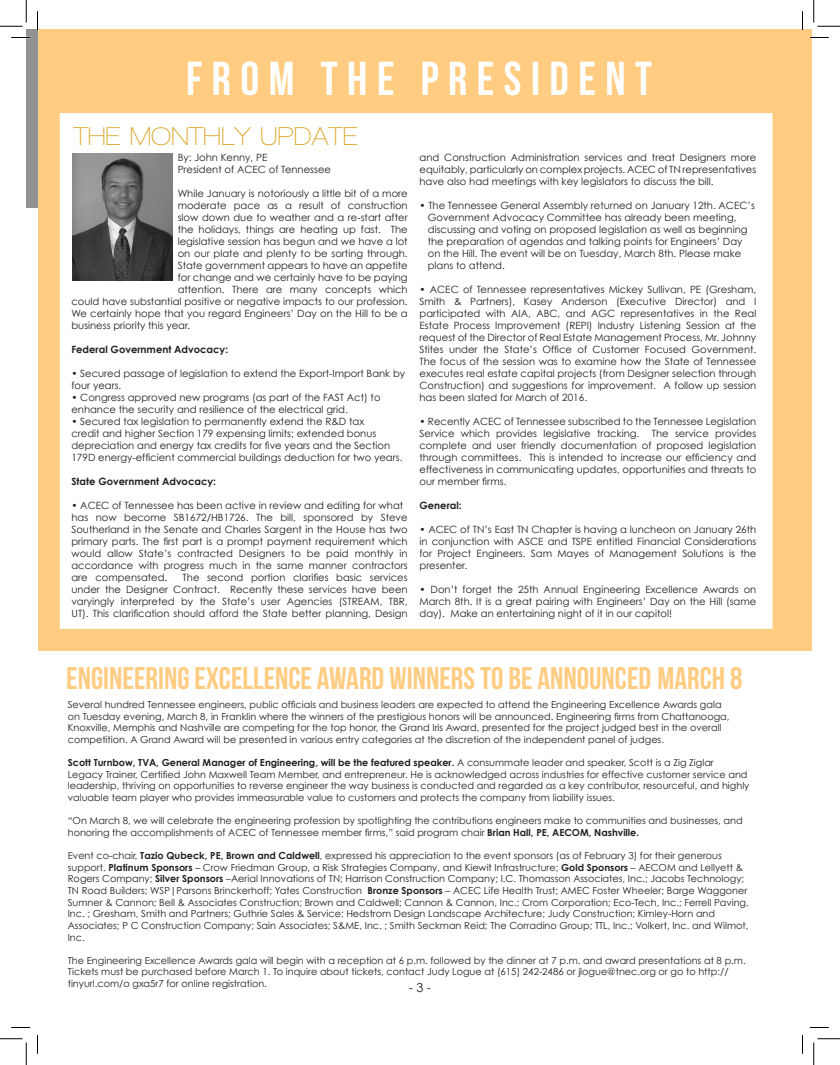
<style>
.page{position:relative;width:840px;height:1065px;background:#fff}
.page>*{position:absolute;margin:0;border:0;box-sizing:border-box;transform-origin:0 0}
.t1{font:47.5px "Bebas Neue";letter-spacing:.2em;color:#fff}
.t2{font:31.25px "Bebas Neue";color:#ffcc81}
.t3{font:600 26.25px "Walkway";color:#dba526}
.t4{font:12.5px "Century Gothic";color:#231f20}
.t5{font:10px/12px "Century Gothic";color:#231f20;text-align:justify}
.t6{font:700 10px "Century Gothic";color:#231f20}
.t7{font:9.75px/11.6px "Century Gothic";color:#231f20}
.s1{font-weight:700}
</style>
<div class="page">
<div style="left:26px;top:29px;width:12px;height:179px;background:#919294"></div>
<div style="left:38px;top:29px;width:774px;height:621px;background:#ffcc81"></div>
<div style="left:60px;top:113px;width:713px;height:516px;background:#fff;border:1px solid #fff"></div>
<img style="left:73px;top:153px;width:100px;height:127px">
<svg style="left:11px;top:37px;width:19px;height:1px"></svg>
<svg style="left:810px;top:37px;width:19px;height:1px"></svg>
<svg style="left:11px;top:1027px;width:19px;height:1px"></svg>
<svg style="left:810px;top:1027px;width:19px;height:1px"></svg>
<svg style="left:37px;top:11px;width:1px;height:19px"></svg>
<svg style="left:37px;top:1035px;width:1px;height:19px"></svg>
<svg style="left:802px;top:11px;width:1px;height:19px"></svg>
<svg style="left:802px;top:1035px;width:1px;height:19px"></svg>
<svg style="left:0;top:0;width:27px;height:27px"></svg>
<svg style="left:0;top:1039px;width:27px;height:26px"></svg>
<svg style="left:814px;top:0;width:26px;height:27px"></svg>
<svg style="left:814px;top:1039px;width:26px;height:26px"></svg>
<p class="t1" style="left:186px;top:53px;width:468px">FROM THE PRESIDENT</p>
<p class="t3" style="left:73px;top:122px;width:285px">THE MONTHLY UPDATE</p>
<p class="t5" style="left:178px;top:151px;width:91px">By: John Kenny, PE</p>
<p class="t5" style="left:178px;top:163px;width:155px">President of ACEC of Tennessee</p>
<p class="t5" style="left:178px;top:187px;width:231px">While January is notoriously a little bit of a more</p>
<p class="t5" style="left:178px;top:199px;width:232px">moderate pace as a result of construction</p>
<p class="t5" style="left:178px;top:211px;width:232px">slow down due to weather and a re-start after</p>
<p class="t5" style="left:178px;top:223px;width:232px">the holidays, things are heating up fast. The</p>
<p class="t5" style="left:178px;top:235px;width:232px">legislative session has begun and we have a lot</p>
<p class="t5" style="left:178px;top:247px;width:232px">on our plate and plenty to be sorting through.</p>
<p class="t5" style="left:178px;top:259px;width:232px">State government appears to have an appetite</p>
<p class="t5" style="left:178px;top:271px;width:231px">for change and we certainly have to be paying</p>
<p class="t5" style="left:178px;top:283px;width:232px">attention. There are many concepts which</p>
<p class="t5" style="left:71px;top:295px;width:338px">could have substantial positive or negative impacts to our profession.</p>
<p class="t5" style="left:71px;top:307px;width:338px">We certainly hope that you regard Engineers’ Day on the Hill to be a</p>
<p class="t5" style="left:71px;top:319px;width:120px">business priority this year.</p>
<p class="t6" style="left:71px;top:343px;width:158px">Federal Government Advocacy:</p>
<p class="t5" style="left:71px;top:367px;width:335px">• Secured passage of legislation to extend the Export-Import Bank by four years.</p>
<p class="t5" style="left:71px;top:391px;width:311px">• Congress approved new programs (as part of the FAST Act) to enhance the security and resilience of the electrical grid.</p>
<p class="t5" style="left:71px;top:415px;width:294px">• Secured tax legislation to permanently extend the R&amp;D tax</p>
<p class="t5" style="left:71px;top:427px;width:333px;text-align:left">credit and higher Section 179 expensing limits; extended bonus depreciation and energy tax credits for five years and the Section<br>179D energy-efficient commercial buildings deduction for two years.</p>
<p class="t6" style="left:71px;top:475px;width:146px">State Government Advocacy:</p>
<p class="t5" style="left:71px;top:499px;width:333px">• ACEC of Tennessee has been active in review and editing for what</p>
<p class="t5" style="left:71px;top:511px;width:338px">has now become SB1672/HB1726. The bill, sponsored by Steve Southerland in the Senate and Charles Sargent in the House has two primary parts. The first part is a prompt payment requirement which would allow State’s contracted Designers to be paid monthly in accordance with progress much in the same manner contractors are compensated.</p>
<p class="t5" style="left:420px;top:151px;width:338px">and Construction Administration services and treat Designers more equitably, particularly on complex projects. ACEC of TN representatives have also had meetings with key legislators to discuss the bill.</p>
<p class="t5" style="left:428px;top:199px;width:329px;text-align:left;text-indent:-8px">• The Tennessee General Assembly returned on January 12th. ACEC’s Government Advocacy Committee has already been meeting, discussing and voting on proposed legislation as well as beginning the preparation of agendas and talking points for Engineers’ Day</p>
<p class="t5" style="left:428px;top:247px;width:315px">on the Hill. The event will be on Tuesday, March 8th. Please make plans to attend.</p>
<p class="t5" style="left:420px;top:283px;width:338px">• ACEC of Tennessee representatives Mickey Sullivan, PE (Gresham, Smith &amp; Partners), Kasey Anderson (Executive Director) and I participated with AIA, ABC, and AGC representatives in the Real Estate Process Improvement (REPI) Industry Listening Session at the request of the Director of Real Estate Management Process, Mr. Johnny Stites under the State’s Office of Customer Focused Government.<br>The focus of the session was to examine how the State of Tennessee executes real estate capital projects (from Designer selection through Construction) and suggestions for improvement. A follow up session has been slated for March of 2016.</p>
<p class="t5" style="left:420px;top:415px;width:338px">• Recently ACEC of Tennessee subscribed to the Tennessee Legislation<br>Service which provides legislative tracking.</p>
<p class="t5" style="left:420px;top:427px;width:338px;text-indent:232px">The service provides complete and user friendly documentation of proposed legislation through committees. This is intended to increase our efficiency and effectiveness in communicating updates, opportunities and threats to our member firms.</p>
<p class="t6" style="left:420px;top:499px;width:44px">General:</p>
<p class="t5" style="left:420px;top:523px;width:338px">• ACEC of TN’s East TN Chapter is having a luncheon on January 26th in conjunction with ASCE and TSPE entitled Financial Considerations for Project Engineers. Sam Mayes of Management Solutions is the presenter.</p>
<p class="t5" style="left:420px;top:583px;width:338px">• Don’t forget the 25th Annual Engineering Excellence Awards on March 8th. It is a great pairing with Engineers’ Day on the Hill (same day). Make an entertaining night of it in our capitol!</p>
<p class="t5" style="left:71px;top:571px;width:338px;text-indent:111px">The second portion clarifies basic services under the Designer Contract. Recently these services have been varyingly interpreted by the State’s user Agencies (STREAM, TBR, UT). This clarification should afford the State better planning, Design</p>
<p class="t2" style="left:66px;top:661px;width:678px">ENGINEERING EXCELLENCE AWARD WINNERS TO BE ANNOUNCED MARCH 8</p>
<p class="t7" style="left:68px;top:699px;width:663px">Several hundred Tennessee engineers, public officials and business leaders are expected to attend the Engineering Excellence Awards gala on Tuesday evening, March 8, in Franklin where the winners of the prestigious honors will be announced. Engineering firms from Chattanooga, Knoxville, Memphis and Nashville are competing for the top honor, the Grand Iris Award, presented for the project judged best in the overall competition. A Grand Award will be presented in various entry categories at the discretion of the independent panel of judges.</p>
<p class="t7" style="left:68px;top:757px;width:683px"><span class="s1">Scott Turnbow, TVA, General Manager of Engineering, will be the featured speaker.</span> A consummate leader and speaker, Scott is a Zig Ziglar Legacy Trainer, Certified John Maxwell Team Member, and entrepreneur. He is acknowledged across industries for effective customer service and leadership, thriving on opportunities to reverse engineer the way business is conducted and regarded as a key contributor, resourceful, and highly valuable team player who provides immeasurable value to customers and protects the company from liability issues.</p>
<p class="t7" style="left:68px;top:815px;width:677px">“On March 8, we will celebrate the engineering profession by spotlighting the contributions engineers make to communities and businesses, and honoring the accomplishments of ACEC of Tennessee member firms,” said program chair <span class="s1">Brian Hall, PE, AECOM, Nashville.</span></p>
<p class="t7" style="left:68px;top:850px;width:683px">Event co-chair, <span class="s1">Tazio Qubeck, PE, Brown and Caldwell</span>, expressed his appreciation to the event sponsors (as of February 3) for their generous support. <span class="s1">Platinum Sponsors</span> – Crow Friedman Group, a Risk Strategies Company, and Kiewit Infrastructure; <span class="s1">Gold Sponsors</span> – AECOM and Lellyett &amp; Rogers Company; <span class="s1">Silver Sponsors</span> –Aerial Innovations of TN; Harrison Construction Company; I.C. Thomasson Associates, Inc.; Jacobs Technology; TN Road Builders; WSP|Parsons Brinckerhoff; Yates Construction <span class="s1">Bronze Sponsors</span> – ACEC Life Health Trust; AMEC Foster Wheeler; Barge Waggoner Sumner &amp; Cannon; Bell &amp; Associates Construction; Brown and Caldwell; Cannon &amp; Cannon, Inc.; Crom Corporation; Eco-Tech, Inc.; Ferrell Paving, Inc. ; Gresham, Smith and Partners; Guthrie Sales &amp; Service; Hedstrom Design Landscape Architecture; Judy Construction; Kimley-Horn and Associates; P C Construction Company; Sain Associates; S&amp;ME, Inc. ; Smith Seckman Reid; The Corradino Group; TTL, Inc.; Volkert, Inc. and Wilmot, Inc.</p>
<p class="t7" style="left:68px;top:954px;width:679px">The Engineering Excellence Awards gala will begin with a reception at 6 p.m. followed by the dinner at 7 p.m. and award presentations at 8 p.m.<br>Tickets must be purchased before March 1. To inquire about tickets, contact Judy Logue at (615) 242-2486 or jlogue@tnec.org or go to http:// tinyurl.com/o gxa5r7 for online registration.</p>
<p class="t4" style="left:409px;top:980px;width:24px">- 3 -</p>
</div>
